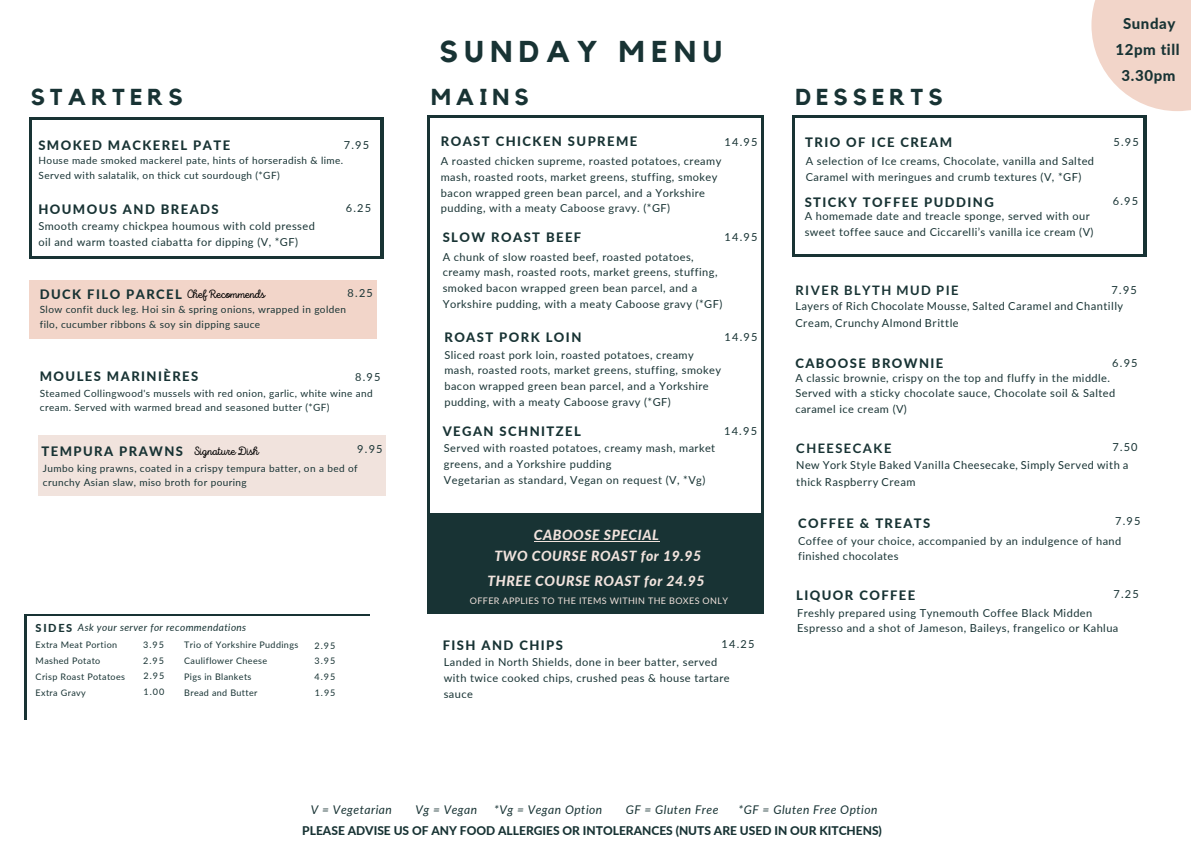
<style>
.page{position:relative;width:1191px;height:843px;background:#fff}
.page>*{position:absolute;margin:0;border:0;box-sizing:border-box;transform-origin:0 0}
.t1{font:700 30px "Kollektif";letter-spacing:.22em;color:#183334}
.t2{font:700 23px "Kollektif";letter-spacing:.22em;color:#183334}
.t3{font:800 15px/26.3px "Lato";letter-spacing:.04em;color:#183334;text-align:center}
.t4{font:italic 800 14px "Lato";letter-spacing:.04em;color:#f1e3dd}
.t5{font:800 13px "Lato";letter-spacing:.11em;color:#183334}
.t6{font:700 13px "Lato";letter-spacing:.11em;color:#183334}
.t7{font:800 12px "Lato";color:#183334}
.t8{font:italic 12px "Lato";letter-spacing:.04em;color:#183334}
.t9{font:12px "Intro Script";color:#000}
.t10{font:11px/15.8px "Lato";letter-spacing:.04em;color:#183334}
.t11{font:800 11px "Lato";letter-spacing:.15em;color:#183334}
.t12{font:10px/14.3px "Lato";letter-spacing:.04em;color:#183334}
.t13{font:italic 10px "Lato";letter-spacing:.04em;color:#183334}
.t14{font:9px "Lato";letter-spacing:.04em;color:#183334}
.t15{font:9px "Lato";letter-spacing:.04em;color:#f1e3dd}
.s1{font-family:"Intro Script";font-weight:400;font-size:12px;color:#000}
</style>
<div class="page">
<div style="left:24px;top:613px;width:345px;height:106px;background:#183334"></div>
<div style="left:27px;top:616px;width:350px;height:118px;background:#fff"></div>
<svg style="left:1091px;top:0;width:99px;height:111px;background:#f3dbd1"></svg>
<svg style="left:29px;top:117px;width:354px;height:141px;background:#334b4c"></svg>
<div style="left:32px;top:120px;width:348px;height:135px;background:#fff"></div>
<svg style="left:428px;top:115px;width:336px;height:398px;background:#334a4b"></svg>
<div style="left:430px;top:118px;width:330px;height:398px;background:#fff"></div>
<div style="left:428px;top:513px;width:336px;height:101px;background:#183334"></div>
<hr style="left:534px;top:541px;width:69px;height:1px;background:#f1e3dd">
<hr style="left:603px;top:541px;width:56px;height:1px;background:#f1e3dd">
<svg style="left:792px;top:115px;width:354px;height:141px;fill:#183334"></svg>
<div style="left:795px;top:118px;width:347px;height:135px;background:#fff"></div>
<div style="left:29px;top:280px;width:348px;height:58px;background:#f2d5c9"></div>
<div style="left:39px;top:435px;width:347px;height:60px;background:#f1e3dd"></div>
<p class="t1" style="left:439px;top:37px;width:284px">SUNDAY MENU</p>
<p class="t2" style="left:31px;top:86px;width:153px">STARTERS</p>
<p class="t2" style="left:431px;top:86px;width:99px">MAINS</p>
<p class="t2" style="left:795px;top:86px;width:149px">DESSERTS</p>
<p class="t5" style="left:38px;top:137px;width:193px">SMOKED MACKEREL PATE</p>
<p class="t10" style="left:344px;top:137px;width:27px">7.95</p>
<p class="t12" style="left:39px;top:153px;width:306px">House made smoked mackerel pate, hints of horseradish &amp; lime.<br>Served with salatalik, on thick cut sourdough (*GF)</p>
<p class="t5" style="left:38px;top:201px;width:182px">HOUMOUS AND BREADS</p>
<p class="t10" style="left:346px;top:199px;width:27px">6.25</p>
<p class="t10" style="left:38px;top:217px;width:278px">Smooth creamy chickpea houmous with cold pressed oil and warm toasted ciabatta for dipping (V, *GF)</p>
<p class="t5" style="left:441px;top:133px;width:198px">ROAST CHICKEN SUPREME</p>
<p class="t10" style="left:724px;top:133px;width:34px">14.95</p>
<p class="t10" style="left:441px;top:153px;width:282px">A roasted chicken supreme, roasted potatoes, creamy mash, roasted roots, market greens, stuffing, smokey bacon wrapped green bean parcel, and a Yorkshire pudding, with a meaty Caboose gravy. (*GF)</p>
<p class="t5" style="left:442px;top:229px;width:140px">SLOW ROAST BEEF</p>
<p class="t10" style="left:724px;top:229px;width:34px">14.95</p>
<p class="t5" style="left:805px;top:134px;width:148px">TRIO OF ICE CREAM</p>
<p class="t10" style="left:805px;top:153px;width:290px">A selection of Ice creams, Chocolate, vanilla and Salted<br>Caramel with meringues and crumb textures (V, *GF)</p>
<p class="t5" style="left:804px;top:194px;width:190px">STICKY TOFFEE PUDDING</p>
<p class="t10" style="left:804px;top:208px;width:290px">A homemade date and treacle sponge, served with our sweet toffee sauce and Ciccarelli’s vanilla ice cream (V)</p>
<p class="t3" style="left:1122px;top:10px;width:54px">Sunday</p>
<p class="t3" style="left:1115px;top:36px;width:66px">12pm till<br>3.30pm</p>
<p class="t10" style="left:1113px;top:133px;width:27px">5.95</p>
<p class="t10" style="left:1112px;top:193px;width:27px">6.95</p>
<p class="t5" style="left:40px;top:286px;width:226px">DUCK FILO PARCEL <span class="s1">Chef Recommends</span></p>
<p class="t10" style="left:347px;top:285px;width:27px;rotate:-1deg">8.25</p>
<p class="t12" style="left:40px;top:302px;width:308px">Slow confit duck leg. Hoi sin &amp; spring onions, wrapped in golden filo, cucumber ribbons &amp; soy sin dipping sauce</p>
<p class="t5" style="left:40px;top:368px;width:160px">MOULES MARINIÈRES</p>
<p class="t10" style="left:355px;top:368px;width:27px">8.95</p>
<p class="t12" style="left:40px;top:386px;width:334px">Steamed Collingwood's mussels with red onion, garlic, white wine and cream. Served with warmed bread and seasoned butter (*GF)</p>
<p class="t5" style="left:42px;top:442px;width:143px">TEMPURA PRAWNS</p>
<p class="t10" style="left:357px;top:440px;width:27px">9.95</p>
<p class="t9" style="left:194px;top:445px;width:66px">Signature Dish</p>
<p class="t12" style="left:43px;top:460px;width:316px">Jumbo king prawns, coated in a crispy tempura batter, on a bed of crunchy Asian slaw, miso broth for pouring</p>
<p class="t13" style="left:78px;top:621px;width:170px">Ask your server for recommendations</p>
<p class="t11" style="left:36px;top:621px;width:38px">SIDES</p>
<p class="t14" style="left:36px;top:639px;width:83px">Extra Meat Portion</p>
<p class="t14" style="left:36px;top:655px;width:66px">Mashed Potato</p>
<p class="t14" style="left:36px;top:670px;width:91px">Crisp Roast Potatoes</p>
<p class="t14" style="left:36px;top:686px;width:52px">Extra Gravy</p>
<p class="t14" style="left:143px;top:639px;width:22px">3.95</p>
<p class="t14" style="left:143px;top:655px;width:22px">2.95</p>
<p class="t14" style="left:144px;top:670px;width:22px">2.95</p>
<p class="t14" style="left:144px;top:686px;width:22px">1.00</p>
<p class="t14" style="left:184px;top:639px;width:116px">Trio of Yorkshire Puddings</p>
<p class="t14" style="left:184px;top:655px;width:84px">Cauliflower Cheese</p>
<p class="t14" style="left:184px;top:670px;width:69px">Pigs in Blankets</p>
<p class="t14" style="left:184px;top:686px;width:75px">Bread and Butter</p>
<p class="t14" style="left:314px;top:639px;width:22px">2.95</p>
<p class="t14" style="left:314px;top:655px;width:22px">3.95</p>
<p class="t14" style="left:314px;top:670px;width:22px">4.95</p>
<p class="t14" style="left:314px;top:686px;width:22px">1.95</p>
<p class="t10" style="left:442px;top:248px;width:281px">A chunk of slow roasted beef, roasted potatoes, creamy mash, roasted roots, market greens, stuffing, smoked bacon wrapped green bean parcel, and a Yorkshire pudding, with a meaty Caboose gravy (*GF)</p>
<p class="t5" style="left:444px;top:329px;width:138px">ROAST PORK LOIN</p>
<p class="t10" style="left:724px;top:329px;width:34px">14.95</p>
<p class="t10" style="left:444px;top:346px;width:278px">Sliced roast pork loin, roasted potatoes, creamy mash, roasted roots, market greens, stuffing, smokey bacon wrapped green bean parcel, and a Yorkshire pudding, with a meaty Caboose gravy (*GF)</p>
<p class="t5" style="left:442px;top:423px;width:140px">VEGAN SCHNITZEL</p>
<p class="t10" style="left:724px;top:422px;width:34px">14.95</p>
<p class="t10" style="left:444px;top:439px;width:273px">Served with roasted potatoes, creamy mash, market greens, and a Yorkshire pudding</p>
<p class="t10" style="left:444px;top:471px;width:263px">Vegetarian as standard, Vegan on request (V, *Vg)</p>
<p class="t4" style="left:534px;top:526px;width:127px">CABOOSE SPECIAL</p>
<p class="t4" style="left:494px;top:547px;width:208px">TWO COURSE ROAST for 19.95</p>
<p class="t4" style="left:487px;top:572px;width:218px">THREE COURSE ROAST for 24.95</p>
<p class="t15" style="left:470px;top:594px;width:260px">OFFER APPLIES TO THE ITEMS WITHIN THE BOXES ONLY</p>
<p class="t5" style="left:442px;top:636px;width:122px">FISH AND CHIPS</p>
<p class="t10" style="left:721px;top:635px;width:34px">14.25</p>
<p class="t10" style="left:444px;top:653px;width:287px">Landed in North Shields, done in beer batter, served with twice cooked chips, crushed peas &amp; house tartare sauce</p>
<p class="t6" style="left:795px;top:282px;width:165px">RIVER BLYTH MUD PIE</p>
<p class="t10" style="left:1111px;top:281px;width:27px">7.95</p>
<p class="t10" style="left:795px;top:298px;width:329px;line-height:16.5px">Layers of Rich Chocolate Mousse, Salted Caramel and Chantilly<br>Cream, Crunchy Almond Brittle</p>
<p class="t5" style="left:795px;top:355px;width:149px">CABOOSE BROWNIE</p>
<p class="t10" style="left:1112px;top:355px;width:27px">6.95</p>
<p class="t10" style="left:795px;top:369px;width:321px">A classic brownie, crispy on the top and fluffy in the middle.<br>Served with a sticky chocolate sauce, Chocolate soil &amp; Salted caramel ice cream (V)</p>
<p class="t6" style="left:796px;top:439px;width:97px">CHEESECAKE</p>
<p class="t10" style="left:1112px;top:438px;width:27px">7.50</p>
<p class="t10" style="left:796px;top:456px;width:333px;line-height:16.5px">New York Style Baked Vanilla Cheesecake, Simply Served with a thick Raspberry Cream</p>
<p class="t10" style="left:1115px;top:513px;width:27px">7.95</p>
<p class="t10" style="left:798px;top:532px;width:325px">Coffee of your choice, accompanied by an indulgence of hand finished chocolates</p>
<p class="t5" style="left:798px;top:515px;width:134px">COFFEE &amp; TREATS</p>
<p class="t10" style="left:1113px;top:585px;width:27px">7.25</p>
<p class="t10" style="left:797px;top:604px;width:323px">Freshly prepared using Tynemouth Coffee Black Midden<br>Espresso and a shot of Jameson, Baileys, frangelico or Kahlua</p>
<p class="t5" style="left:796px;top:587px;width:120px">LIQUOR COFFEE</p>
<p class="t8" style="left:311px;top:802px;width:82px">V = Vegetarian</p>
<p class="t8" style="left:415px;top:802px;width:63px">Vg = Vegan</p>
<p class="t8" style="left:494px;top:802px;width:110px">*Vg = Vegan Option</p>
<p class="t8" style="left:625px;top:802px;width:94px">GF = Gluten Free</p>
<p class="t8" style="left:738px;top:802px;width:140px">*GF = Gluten Free Option</p>
<p class="t7" style="left:302px;top:823px;width:581px">PLEASE ADVISE US OF ANY FOOD ALLERGIES OR INTOLERANCES (NUTS ARE USED IN OUR KITCHENS)</p>
</div>
